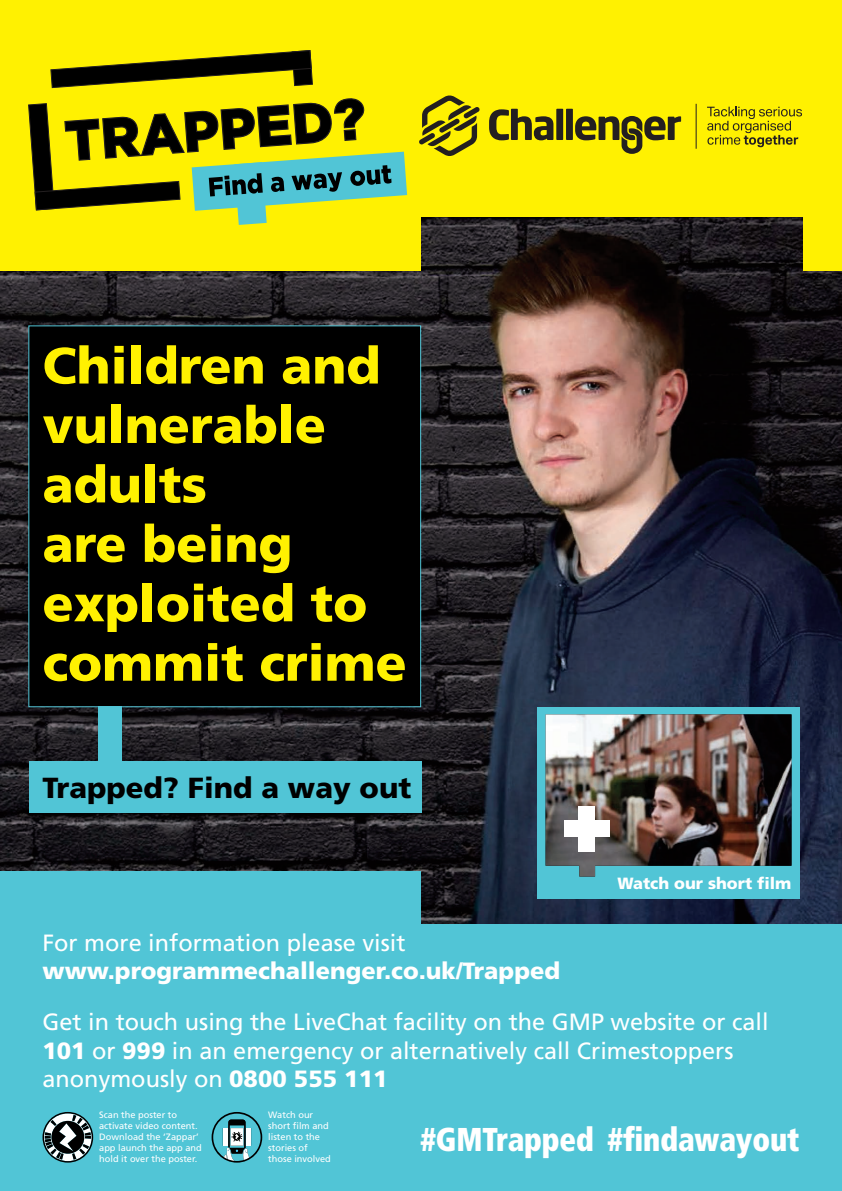
<style>
.page{position:relative;width:842px;height:1191px;background:#fff}
.page>*{position:absolute;margin:0;border:0;box-sizing:border-box;transform-origin:0 0}
.t1{font:900 51px/59.4px "Frutiger";color:#fff101}
.t2{font:900 condensed 33px "Frutiger";letter-spacing:-.005em;color:#fff;scale:.91 1}
.t3{font:900 29px "Frutiger";color:#000}
.t4{font:23.5px/28.2px "Frutiger";color:#fff}
.t5{font:900 23.5px "Frutiger";color:#fff}
.t6{font:900 16.2px "Frutiger";color:#fff}
.t7{font:9.2px/11.1px "Frutiger";color:#fff}
.s1{font-weight:900}
</style>
<div class="page">
<img style="left:0;top:217px;width:842px;height:707px">
<div style="left:803px;top:0;width:39px;height:271px;background:#fff101"></div>
<div style="left:0;top:0;width:421px;height:271px;background:#fff101"></div>
<div style="left:235px;top:0;width:588px;height:217px;background:#fff101"></div>
<div style="left:0;top:871px;width:421px;height:246px;background:#51c5d6"></div>
<div style="left:0;top:924px;width:842px;height:267px;background:#51c5d6"></div>
<div style="left:29px;top:761px;width:392px;height:51px;background:#51c5d6"></div>
<div style="left:98px;top:694px;width:24px;height:80px;background:#51c5d6"></div>
<div style="left:29px;top:326px;width:391px;height:380px;background:#000"></div>
<div style="left:28px;top:325px;width:393px;height:382px;border:1px solid #51c5d6"></div>
<div style="left:537px;top:707px;width:262px;height:192px;background:#51c5d6"></div>
<img style="left:546px;top:714px;width:245px;height:162px">
<div style="left:579px;top:806px;width:16px;height:45px;background:#fff"></div>
<div style="left:564px;top:820px;width:46px;height:17px;background:#fff"></div>
<svg style="left:43px;top:1112px;width:50px;height:50px"></svg>
<svg style="left:213px;top:1113px;width:48px;height:48px"></svg>
<svg style="left:28px;top:50px;width:379px;height:175px"></svg>
<svg style="left:707px;top:107px;width:95px;height:40px"></svg>
<svg style="left:489px;top:109px;width:64px;height:31px"></svg>
<div style="left:556px;top:109px;width:7px;height:31px;background:#231f20"></div>
<div style="left:566px;top:109px;width:7px;height:31px;background:#231f20"></div>
<svg style="left:575px;top:116px;width:106px;height:38px"></svg>
<svg style="left:419px;top:95px;width:61px;height:61px"></svg>
<hr style="left:696px;top:104px;width:1px;height:45px;background:#231f20">
<h1 class="t1" style="left:43px;top:340px;width:366px">Children and vulnerable adults<br>are being exploited to commit crime</h1>
<p class="t3" style="left:43px;top:776px;width:370px">Trapped? Find a way out</p>
<p class="t6" style="left:617px;top:876px;width:176px">Watch our short film</p>
<p class="t4" style="left:43px;top:930px;width:365px">For more information please visit</p>
<p class="t5" style="left:43px;top:961px;width:519px">www.programmechallenger.co.uk/Trapped</p>
<p class="t4" style="left:43px;top:1010px;width:728px">Get in touch using the LiveChat facility on the GMP website or call<br><span class="s1">101</span> or <span class="s1">999</span> in an emergency or alternatively call Crimestoppers anonymously on <span class="s1">0800 555 111</span></p>
<p class="t7" style="left:99px;top:1109px;width:104px">Scan the poster to activate video content.<br>Download the ‘Zappar’ app launch the app and hold it over the poster.</p>
<p class="t7" style="left:268px;top:1109px;width:64px">Watch our short film and listen to the stories of those involved</p>
<h2 class="t2" style="left:420px;top:1125px;width:418px">#GMTrapped #findawayout</h2>
</div>
